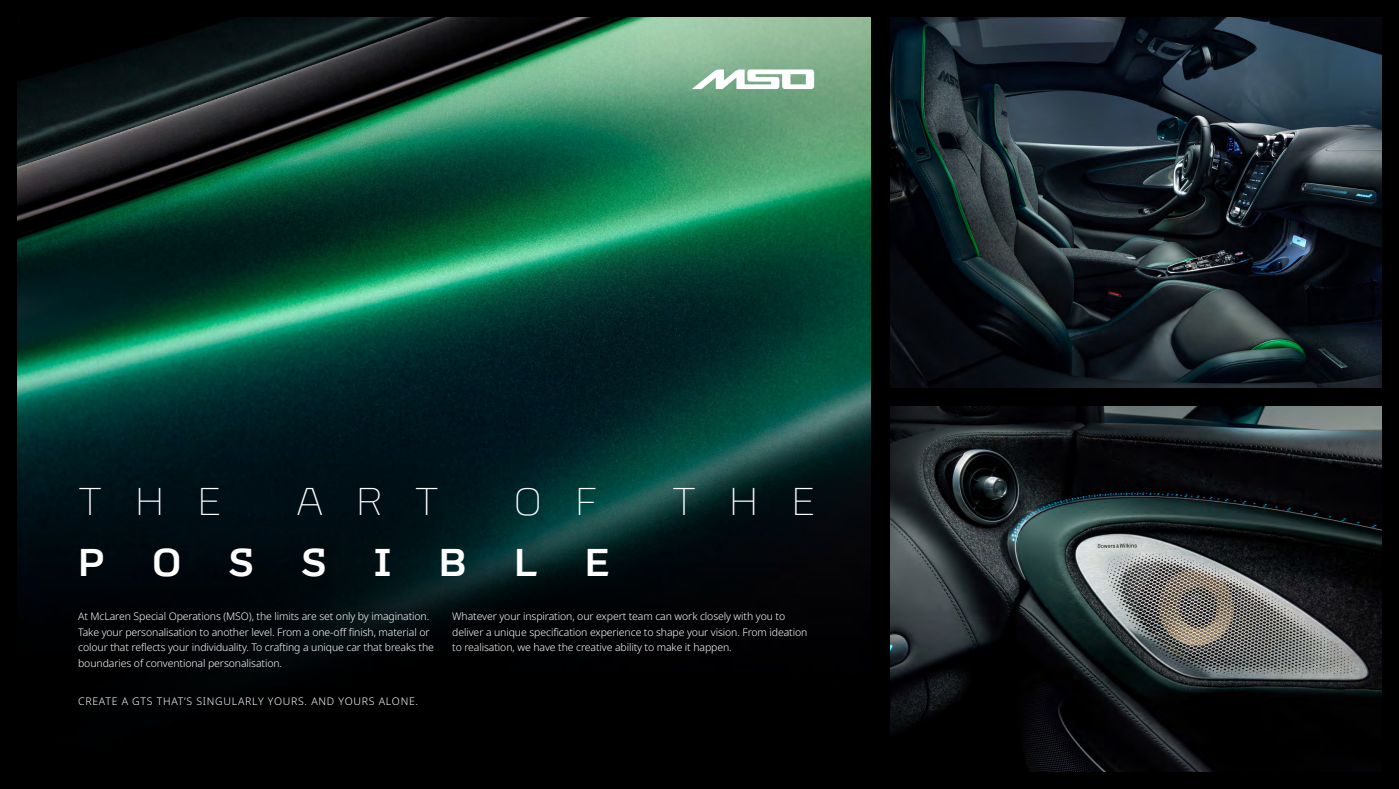
<style>
.page{position:relative;width:1399px;height:789px;background:#000}
.page>*{position:absolute;margin:0;border:0;box-sizing:border-box;transform-origin:0 0}
.t1{font:300 38.5px "Mc Laren Bespoke";letter-spacing:.865em;color:#fff}
.t2{font:700 38.5px "Mc Laren Bespoke";letter-spacing:1.245em;color:#fff}
.t3{font:300 10.5px/15.8px "Noto Sans";letter-spacing:-.01em;color:#fff}
.t4{font:300 10.5px "Noto Sans";letter-spacing:.07em;color:#fff}
</style>
<div class="page">
<img style="left:17px;top:17px;width:854px;height:403px">
<img style="left:890px;top:407px;width:492px;height:364px">
<img style="left:890px;top:17px;width:492px;height:370px">
<svg style="left:17px;top:420px;width:854px;height:243px"></svg>
<svg style="left:692px;top:69px;width:122px;height:20px;background:#cde0d3"></svg>
<h1 class="t1" style="left:79px;top:478px;width:144px">THE</h1>
<h1 class="t1" style="left:297px;top:478px;width:143px">ART</h1>
<h1 class="t1" style="left:514px;top:478px;width:85px">O F</h1>
<h1 class="t1" style="left:672px;top:478px;width:144px">THE</h1>
<h1 class="t2" style="left:79px;top:538px;width:533px">POSSIBLE</h1>
<p class="t3" style="left:78px;top:608px;width:357px">At McLaren Special Operations (MSO), the limits are set only by imagination.<br>Take your personalisation to another level. From a one-off finish, material or colour that reflects your individuality. To crafting a unique car that breaks the boundaries of conventional personalisation.</p>
<p class="t3" style="left:452px;top:608px;width:357px">Whatever your inspiration, our expert team can work closely with you to deliver a unique specification experience to shape your vision. From ideation to realisation, we have the creative ability to make it happen.</p>
<p class="t4" style="left:78px;top:693px;width:342px">CREATE A GTS THAT’S SINGULARLY YOURS. AND YOURS ALONE.</p>
</div>
